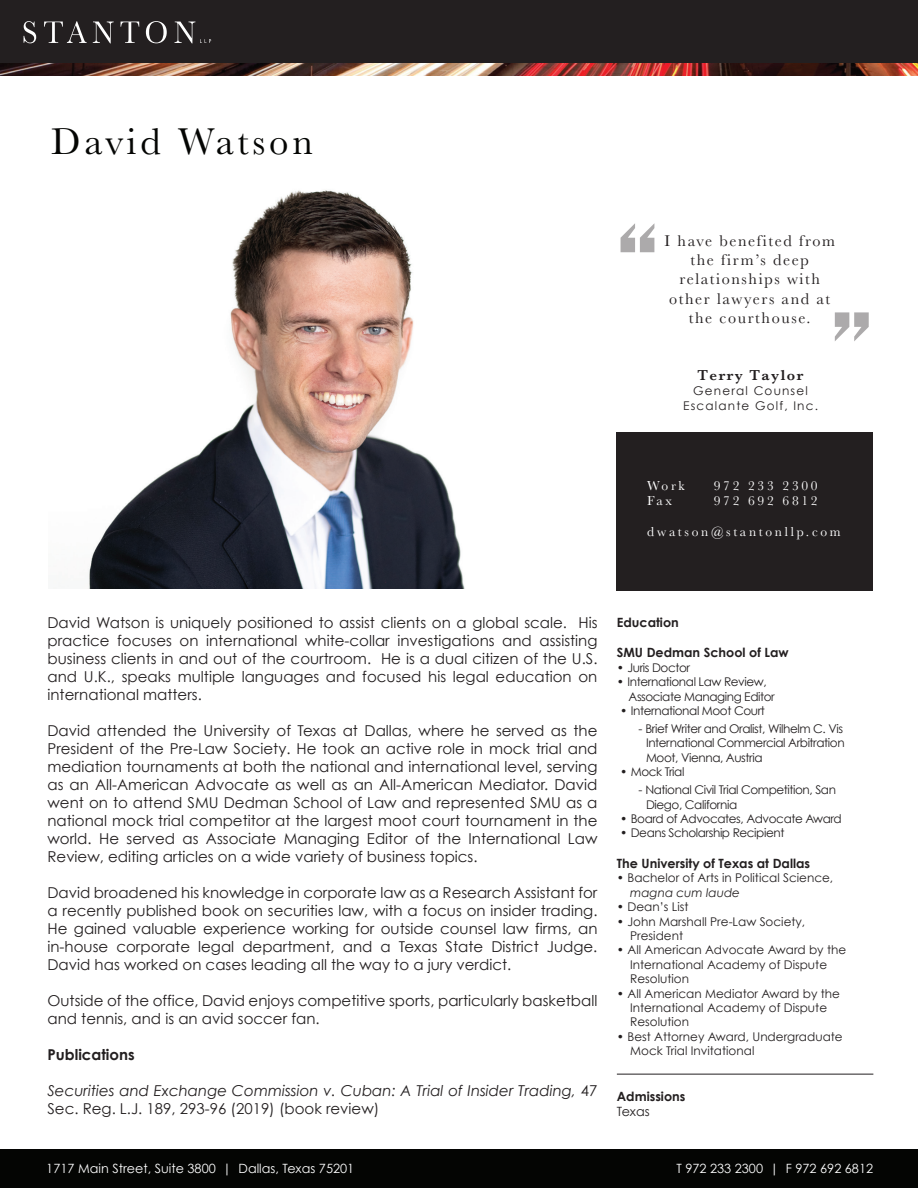
<style>
.page{position:relative;width:918px;height:1188px;background:#fff}
.page>*{position:absolute;margin:0;border:0;box-sizing:border-box;transform-origin:0 0}
.t1{font:38.7px "Baskerville";letter-spacing:.1em;color:#040503}
.t2{font:16.2px/19.4px "Baskerville";letter-spacing:.1em;color:#231f20;text-align:center}
.t3{font:15px/18px "Century Gothic";color:#231f20;text-align:justify}
.t4{font:italic 15px/18px "Century Gothic";color:#231f20}
.t5{font:700 15px "Century Gothic";color:#231f20}
.t6{font:600 15px "Baskerville";letter-spacing:.1em;color:#231f20}
.t7{font:13.5px/15.6px "Baskerville";letter-spacing:.2em;color:#fff}
.t8{font:700 12.75px "Century Gothic";color:#231f20}
.t9{font:12.75px "Century Gothic";color:#fff}
.t10{font:12.75px "Century Gothic";color:#231f20}
.t11{font:12px/14.4px "Century Gothic";letter-spacing:-.035em;color:#231f20}
.t12{font:12px/14.4px "Century Gothic";letter-spacing:-.005em;color:#231f20}
.t13{font:12px/15px "Century Gothic";letter-spacing:.1em;color:#231f20;text-align:center}
.t14{font:italic 12px "Century Gothic";color:#231f20}
.s1{font-style:normal}
</style>
<div class="page">
<img style="left:88px;top:190px;width:377px;height:399px">
<img style="left:0;top:63px;width:918px;height:12px">
<div style="left:617px;top:432px;width:256px;height:158px;background:#231f20"></div>
<div style="left:0;top:0;width:918px;height:63px;background:#231f20"></div>
<svg style="left:24px;top:21px;width:12px;height:22px"></svg>
<svg style="left:44px;top:21px;width:43px;height:22px"></svg>
<svg style="left:93px;top:22px;width:21px;height:21px"></svg>
<svg style="left:120px;top:22px;width:19px;height:21px"></svg>
<svg style="left:146px;top:21px;width:21px;height:22px"></svg>
<svg style="left:175px;top:22px;width:36px;height:21px"></svg>
<div style="left:0;top:1149px;width:918px;height:39px;background:#040503"></div>
<svg style="left:621px;top:223px;width:33px;height:29px"></svg>
<svg style="left:835px;top:312px;width:34px;height:29px"></svg>
<hr style="left:617px;top:1074px;width:256px;height:1px;background:#231f20">
<h1 class="t1" style="left:51px;top:116px;width:263px">David Watson</h1>
<p class="t2" style="left:665px;top:231px;width:172px">I have benefited from the firm’s deep relationships with other lawyers and at the courthouse.</p>
<p class="t6" style="left:697px;top:365px;width:107px">Terry Taylor</p>
<p class="t13" style="left:683px;top:383px;width:136px">General Counsel<br>Escalante Golf, Inc.</p>
<p class="t7" style="left:647px;top:478px;width:39px">Work<br>Fax</p>
<p class="t7" style="left:647px;top:524px;width:195px">dwatson@stantonllp.com</p>
<p class="t7" style="left:714px;top:478px;width:105px">972 233 2300<br>972 692 6812</p>
<p class="t3" style="left:47px;top:613px;width:552px">David Watson is uniquely positioned to assist clients on a global scale. His practice focuses on international white-collar investigations and assisting business clients in and out of the courtroom. He is a dual citizen of the U.S. and U.K., speaks multiple languages and focused his legal education on international matters.</p>
<p class="t3" style="left:47px;top:721px;width:552px">David attended the University of Texas at Dallas, where he served as the President of the Pre-Law Society. He took an active role in mock trial and mediation tournaments at both the national and international level, serving as an All-American Advocate as well as an All-American Mediator. David went on to attend SMU Dedman School of Law and represented SMU as a national mock trial competitor at the largest moot court tournament in the world. He served as Associate Managing Editor of the International Law Review, editing articles on a wide variety of business topics.</p>
<p class="t3" style="left:47px;top:883px;width:552px">David broadened his knowledge in corporate law as a Research Assistant for a recently published book on securities law, with a focus on insider trading.<br>He gained valuable experience working for outside counsel law firms, an in-house corporate legal department, and a Texas State District Judge.<br>David has worked on cases leading all the way to a jury verdict.</p>
<p class="t3" style="left:47px;top:991px;width:551px">Outside of the office, David enjoys competitive sports, particularly basketball and tennis, and is an avid soccer fan.</p>
<p class="t5" style="left:47px;top:1045px;width:89px">Publications</p>
<p class="t4" style="left:47px;top:1081px;width:551px">Securities and Exchange Commission v. Cuban: A Trial of Insider Trading, <span class="s1">47<br>Sec. Reg. L.J. 189, 293-96 (2019) (book review)</span></p>
<p class="t8" style="left:617px;top:614px;width:63px">Education</p>
<p class="t8" style="left:617px;top:645px;width:173px">SMU Dedman School of Law</p>
<p class="t11" style="left:617px;top:660px;width:75px">• Juris Doctor</p>
<p class="t11" style="left:629px;top:675px;width:148px;text-indent:-12px">• International Law Review,<br>Associate Managing Editor</p>
<p class="t11" style="left:620px;top:703px;width:146px">• International Moot Court</p>
<p class="t11" style="left:646px;top:721px;width:200px;text-indent:-7px">- Brief Writer and Oralist, Wilhelm C. Vis<br>International Commercial Arbitration<br>Moot, Vienna, Austria</p>
<p class="t11" style="left:620px;top:765px;width:66px">• Mock Trial</p>
<p class="t11" style="left:646px;top:783px;width:192px;text-indent:-7px">- National Civil Trial Competition, San<br>Diego, California</p>
<p class="t11" style="left:620px;top:811px;width:223px">• Board of Advocates, Advocate Award</p>
<p class="t11" style="left:620px;top:826px;width:166px">• Deans Scholarship Recipient</p>
<p class="t8" style="left:617px;top:855px;width:195px">The University of Texas at Dallas</p>
<p class="t12" style="left:617px;top:871px;width:218px">• Bachelor of Arts in Political Science,</p>
<p class="t14" style="left:630px;top:885px;width:111px">magna cum laude</p>
<p class="t12" style="left:617px;top:900px;width:73px">• Dean’s List</p>
<p class="t12" style="left:630px;top:914px;width:177px;text-indent:-13px">• John Marshall Pre-Law Society,<br>President</p>
<p class="t12" style="left:630px;top:943px;width:218px;text-indent:-13px">• All American Advocate Award by the<br>International Academy of Dispute<br>Resolution</p>
<p class="t12" style="left:630px;top:986px;width:211px;text-indent:-13px">• All American Mediator Award by the<br>International Academy of Dispute<br>Resolution</p>
<p class="t12" style="left:630px;top:1029px;width:214px;text-indent:-13px">• Best Attorney Award, Undergraduate<br>Mock Trial Invitational</p>
<p class="t8" style="left:617px;top:1089px;width:70px">Admissions</p>
<p class="t10" style="left:617px;top:1104px;width:34px">Texas</p>
<p class="t9" style="left:46px;top:1160px;width:309px">1717 Main Street, Suite 3800 | Dallas, Texas 75201</p>
<p class="t9" style="left:676px;top:1160px;width:198px">T 972 233 2300 | F 972 692 6812</p>
</div>
